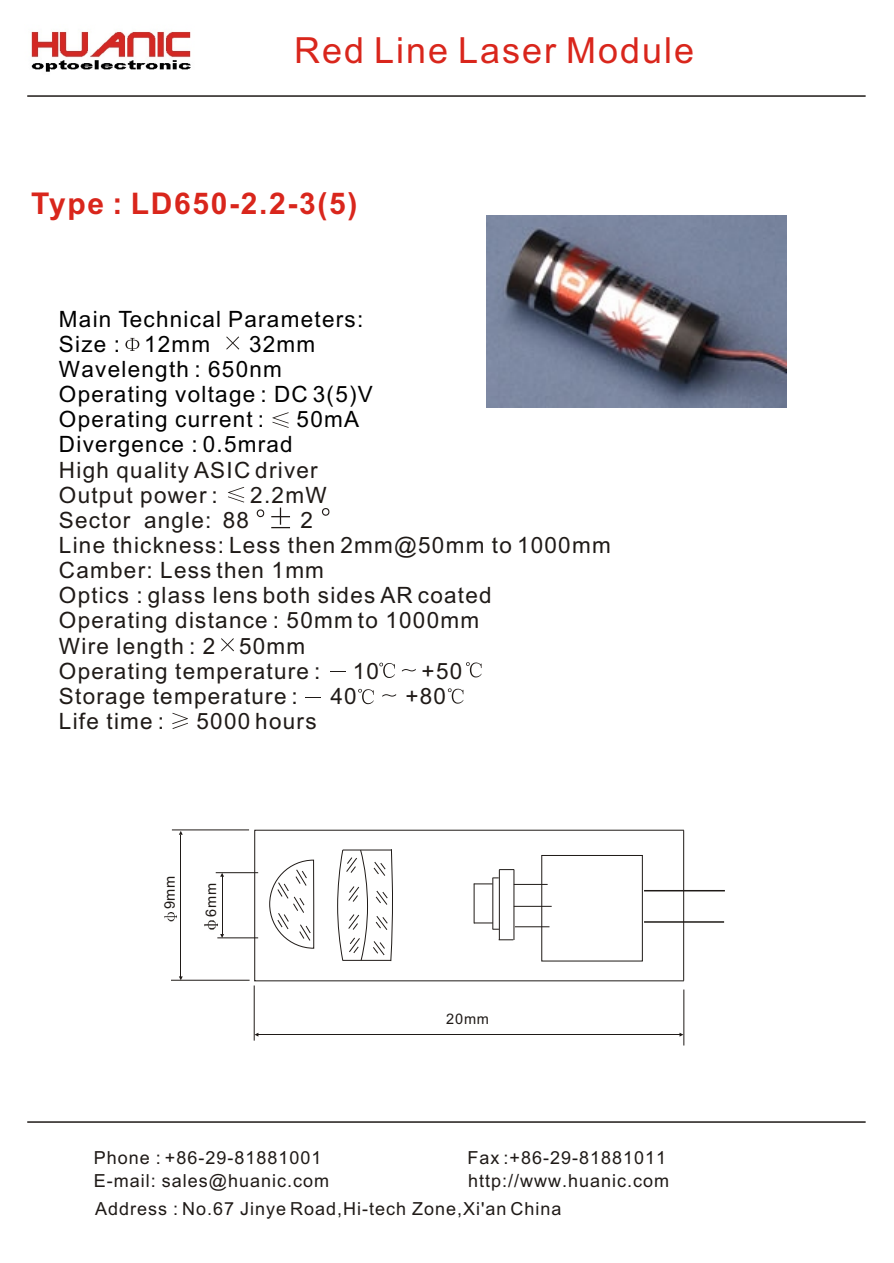
<style>
.page{position:relative;width:894px;height:1263px;background:#fff}
.page>*{position:absolute;margin:0;border:0;box-sizing:border-box;transform-origin:0 0}
.t1{font:36px "Arial";letter-spacing:.055em;color:#d9261c}
.t2{font:700 30px "Arial";letter-spacing:.055em;color:#d9261c}
.t3{font:22.5px/25.2px "Arial";letter-spacing:.055em;color:#1f1a17}
.t4{font:22.5px/25.2px "Arial";letter-spacing:.055em;color:#000}
.t5{font:18px/27.3px "Arial";letter-spacing:.055em;color:#1f1a17}
.t6{font:14.55px "Arial";letter-spacing:.055em;color:#1f1a17}
</style>
<div class="page">
<hr style="left:27px;top:95px;width:839px;height:2px;background:#1f1a17">
<img style="left:31px;top:31px;width:160px;height:41px">
<svg style="left:125px;top:338px;width:14px;height:13px"></svg>
<svg style="left:272px;top:412px;width:17px;height:16px"></svg>
<svg style="left:226px;top:336px;width:13px;height:14px"></svg>
<svg style="left:379px;top:663px;width:16px;height:15px"></svg>
<svg style="left:466px;top:662px;width:16px;height:16px"></svg>
<svg style="left:448px;top:688px;width:16px;height:16px"></svg>
<svg style="left:358px;top:689px;width:16px;height:15px"></svg>
<svg style="left:330px;top:671px;width:15px;height:1px"></svg>
<svg style="left:306px;top:697px;width:15px;height:1px"></svg>
<svg style="left:402px;top:669px;width:14px;height:3px"></svg>
<svg style="left:382px;top:694px;width:14px;height:3px"></svg>
<svg style="left:221px;top:638px;width:13px;height:13px"></svg>
<svg style="left:257px;top:509px;width:7px;height:8px"></svg>
<svg style="left:254px;top:829px;width:431px;height:153px"></svg>
<hr style="left:683px;top:830px;width:1px;height:151px;background:#1f1a17">
<svg style="left:500px;top:939px;width:13px;height:1px"></svg>
<svg style="left:474px;top:923px;width:25px;height:7px"></svg>
<hr style="left:474px;top:884px;width:1px;height:39px;background:#1f1a17">
<hr style="left:492px;top:878px;width:1px;height:51px;background:#1f1a17">
<hr style="left:499px;top:870px;width:1px;height:70px;background:#1f1a17">
<svg style="left:474px;top:878px;width:25px;height:7px"></svg>
<svg style="left:499px;top:869px;width:15px;height:1px"></svg>
<hr style="left:514px;top:870px;width:1px;height:70px;background:#1f1a17">
<hr style="left:515px;top:926px;width:34px;height:1px;background:#1f1a17">
<hr style="left:514px;top:906px;width:38px;height:1px;background:#1f1a17">
<hr style="left:514px;top:884px;width:34px;height:1px;background:#1f1a17">
<hr style="left:258px;top:1034px;width:422px;height:1px;background:#1f1a17">
<hr style="left:683px;top:990px;width:1px;height:56px;background:#1f1a17">
<hr style="left:254px;top:986px;width:1px;height:55px;background:#1f1a17">
<svg style="left:179px;top:831px;width:4px;height:4px"></svg>
<hr style="left:180px;top:835px;width:1px;height:141px;background:#1f1a17">
<svg style="left:179px;top:976px;width:4px;height:4px"></svg>
<hr style="left:171px;top:980px;width:79px;height:1px;background:#1f1a17">
<hr style="left:172px;top:830px;width:77px;height:1px;background:#1f1a17">
<div style="left:542px;top:855px;width:101px;height:106px;border:1px solid #1f1a17"></div>
<hr style="left:644px;top:921px;width:80px;height:2px;background:#1f1a17">
<hr style="left:644px;top:890px;width:81px;height:1px;background:#1f1a17">
<hr style="left:217px;top:937px;width:41px;height:1px;background:#1f1a17">
<hr style="left:216px;top:872px;width:42px;height:1px;background:#1f1a17">
<svg style="left:220px;top:873px;width:4px;height:4px"></svg>
<hr style="left:222px;top:877px;width:1px;height:57px;background:#1f1a17">
<svg style="left:220px;top:934px;width:4px;height:4px"></svg>
<svg style="left:164px;top:913px;width:13px;height:9px"></svg>
<img style="left:205px;top:920px;width:12px;height:10px">
<svg style="left:269px;top:860px;width:45px;height:89px"></svg>
<img style="left:486px;top:215px;width:300px;height:192px">
<svg style="left:172px;top:713px;width:16px;height:16px"></svg>
<svg style="left:322px;top:508px;width:8px;height:8px"></svg>
<svg style="left:228px;top:487px;width:16px;height:16px"></svg>
<svg style="left:271px;top:508px;width:19px;height:20px"></svg>
<hr style="left:27px;top:1121px;width:839px;height:2px;background:#1f1a17">
<h1 class="t1" style="left:294px;top:37px;width:402px">Red Line Laser Module</h1>
<h2 class="t2" style="left:31px;top:192px;width:328px">Type : LD650-2.2-3(5)</h2>
<p class="t4" style="left:59px;top:308px;width:306px">Main Technical Parameters:<br>Size : 12mm</p>
<p class="t4" style="left:59px;top:333px;width:315px;text-indent:190px">32mm<br>Wavelength : 650nm<br>Operating voltage : DC 3(5)V<br>Operating current :</p>
<p class="t4" style="left:297px;top:409px;width:64px">50mA</p>
<p class="t4" style="left:59px;top:434px;width:235px">Divergence : 0.5mrad</p>
<p class="t3" style="left:59px;top:459px;width:260px">High quality ASIC driver<br>Output power :</p>
<p class="t3" style="left:250px;top:484px;width:78px">2.2mW</p>
<p class="t3" style="left:59px;top:509px;width:192px">Sector angle: 88</p>
<p class="t3" style="left:59px;top:509px;width:553px;text-indent:241px">2<br>Line thickness: Less then 2mm@50mm to 1000mm<br>Camber: Less then 1mm<br>Optics : glass lens both sides AR coated<br>Operating distance : 50mm to 1000mm<br>Wire length : 2 50mm<br>Operating temperature :</p>
<p class="t3" style="left:353px;top:660px;width:28px">10</p>
<p class="t3" style="left:422px;top:660px;width:42px">+50</p>
<p class="t3" style="left:59px;top:685px;width:240px">Storage temperature :</p>
<p class="t3" style="left:330px;top:685px;width:28px">40</p>
<p class="t3" style="left:405px;top:685px;width:42px">+80</p>
<p class="t3" style="left:59px;top:711px;width:107px">Life time :</p>
<p class="t3" style="left:197px;top:711px;width:122px">5000 hours</p>
<p class="t6" style="left:164px;top:909px;width:35px;rotate:-90deg">9mm</p>
<p class="t6" style="left:206px;top:917px;width:35px;rotate:-90deg">6mm</p>
<p class="t6" style="left:446px;top:1013px;width:44px">20mm</p>
<p class="t5" style="left:94px;top:1146px;width:229px">Phone : +86-29-81881001</p>
<p class="t5" style="left:467px;top:1146px;width:200px">Fax :+86-29-81881011</p>
<p class="t5" style="left:94px;top:1169px;width:237px">E-mail: sales@huanic.com</p>
<p class="t5" style="left:95px;top:1169px;width:576px;text-indent:373px">http://www.huanic.com<br>Address : No.67 Jinye Road,Hi-tech Zone,Xi'an China</p>
</div>
